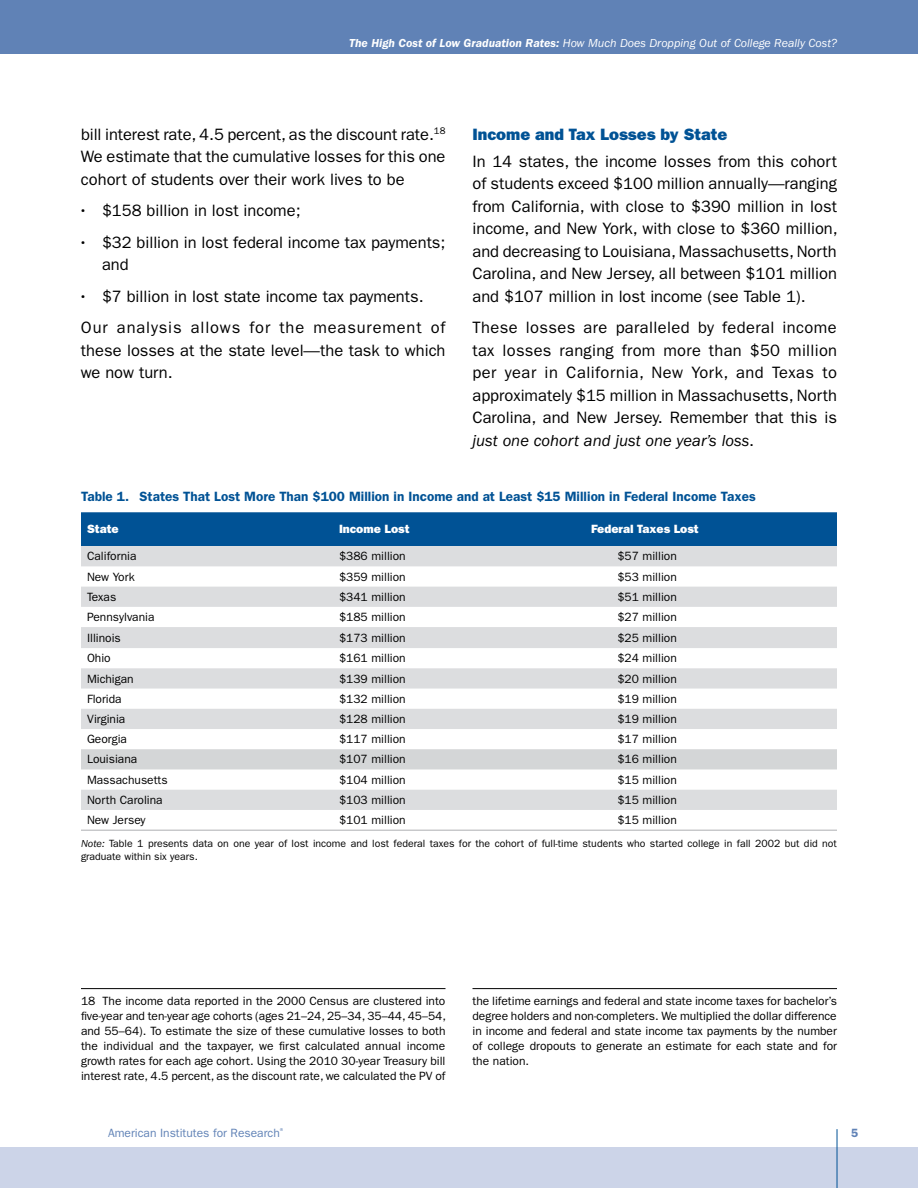
<style>
.page{position:relative;width:918px;height:1188px;background:#fff}
.page>*{position:absolute;margin:0;border:0;box-sizing:border-box;transform-origin:0 0}
.t1{font:16.5px/22.5px "ITC Franklin Gothic Std";color:#000;text-align:justify}
.t2{font:16.5px/31.5px "ITC Franklin Gothic Std";letter-spacing:.05em;color:#000}
.t3{font:16.5px "ITC Franklin Gothic Std Hvy";color:#005295}
.t4{font:600 13.5px "ITC Franklin Gothic Std";color:#005295}
.t5{font:12px/15px "ITC Franklin Gothic Std";color:#000;text-align:justify}
.t6{font:italic 12px "ITC Franklin Gothic Std";color:#fff}
.t7{font:12px "ITC Franklin Gothic Std Hvy";color:#fff}
.t8{font:12px "ITC Franklin Gothic Std";color:#6082b6}
.t9{font:600 12px "ITC Franklin Gothic Std";color:#6082b6}
.t10{font:10.5px/13.5px "ITC Franklin Gothic Std";color:#000}
.s1{font-weight:600}
.s2{font-family:"Legacy Sans Std";font-weight:700}
.s3{font-style:italic}
</style>
<div class="page">
<div style="left:0;top:1147px;width:918px;height:41px;background:#ccd4e8"></div>
<hr style="left:837px;top:1129px;width:1px;height:59px;background:#005295">
<div style="left:0;top:0;width:918px;height:54px;background:#6082b6"></div>
<hr style="left:472px;top:988px;width:365px;height:1px;background:#000">
<hr style="left:81px;top:988px;width:365px;height:1px;background:#000">
<div style="left:81px;top:512px;width:756px;height:34px;background:#005295"></div>
<svg style="left:81px;top:546px;width:756px;height:264px"></svg>
<div style="left:81px;top:749px;width:756px;height:20px;background:#d4d6d7"></div>
<hr style="left:81px;top:830px;width:252px;height:1px;background:#adafb2">
<hr style="left:333px;top:830px;width:252px;height:1px;background:#adafb2">
<hr style="left:585px;top:830px;width:252px;height:1px;background:#adafb2">
<p class="t6" style="left:349px;top:36px;width:489px"><span class="s1">The High Cost of Low Graduation Rates:</span> How Much Does Dropping Out of College Really Cost?</p>
<h1 class="t1" style="left:81px;top:123px;width:366px">bill interest rate, 4. 5 percent, as the discount rate. <sup>18<br></sup>We estimate that the cumulative losses for this one cohort of students over their work lives to be</h1>
<h1 class="t1" style="left:81px;top:200px;width:221px"><span class="s2">•</span> $158 billion in lost income;</h1>
<h1 class="t1" style="left:102px;top:231px;width:345px;text-indent:-21px"><span class="s2">•</span> $32 billion in lost federal income tax payments; and</h1>
<h1 class="t2" style="left:81px;top:281px;width:366px"><span class="s2">•</span> $7 billion in lost state income tax payments.<br>Our analysis allows for the measurement of</h1>
<h1 class="t1" style="left:81px;top:339px;width:366px">these losses at the state level—the task to which we now turn.</h1>
<h1 class="t3" style="left:472px;top:125px;width:256px">Income and Tax Losses by State</h1>
<p class="t1" style="left:472px;top:150px;width:367px">In 14 states, the income losses from this cohort of students exceed $100 million annually—ranging from California, with close to $390 million in lost income, and New York, with close to $360 million, and decreasing to Louisiana, Massachusetts, North Carolina, and New Jersey, all between $101 million and $107 million in lost income (see Table 1).</p>
<p class="t1" style="left:472px;top:317px;width:366px">These losses are paralleled by federal income tax losses ranging from more than $50 million per year in California, New York, and Texas to approximately $15 million in Massachusetts, North Carolina, and New Jersey. Remember that this is <span class="s3">just one cohort and just one year’s loss</span>.</p>
<p class="t4" style="left:81px;top:488px;width:676px">Table 1. States That Lost More Than $100 Million in Income and at Least $15 Million in Federal Income Taxes</p>
<p class="t7" style="left:87px;top:522px;width:33px">State</p>
<p class="t7" style="left:339px;top:522px;width:72px">Income Lost</p>
<p class="t7" style="left:591px;top:522px;width:109px">Federal Taxes Lost</p>
<p class="t5" style="left:87px;top:549px;width:51px">California</p>
<p class="t5" style="left:339px;top:549px;width:68px">$386 million</p>
<p class="t5" style="left:617px;top:549px;width:61px">$57 million</p>
<p class="t5" style="left:87px;top:569px;width:49px">New York</p>
<p class="t5" style="left:339px;top:569px;width:68px">$359 million</p>
<p class="t5" style="left:617px;top:569px;width:61px">$53 million</p>
<p class="t5" style="left:87px;top:589px;width:31px">Texas</p>
<p class="t5" style="left:339px;top:589px;width:68px">$341 million</p>
<p class="t5" style="left:617px;top:589px;width:61px">$51 million</p>
<p class="t5" style="left:87px;top:610px;width:69px">Pennsylvania</p>
<p class="t5" style="left:339px;top:610px;width:68px">$185 million</p>
<p class="t5" style="left:617px;top:610px;width:61px">$27 million</p>
<p class="t5" style="left:87px;top:630px;width:35px">Illinois</p>
<p class="t5" style="left:339px;top:630px;width:68px">$173 million</p>
<p class="t5" style="left:617px;top:630px;width:61px">$25 million</p>
<p class="t5" style="left:87px;top:651px;width:25px">Ohio</p>
<p class="t5" style="left:339px;top:651px;width:68px">$161 million</p>
<p class="t5" style="left:617px;top:651px;width:61px">$24 million</p>
<p class="t5" style="left:87px;top:671px;width:48px">Michigan</p>
<p class="t5" style="left:339px;top:671px;width:68px">$139 million</p>
<p class="t5" style="left:617px;top:671px;width:61px">$20 million</p>
<p class="t5" style="left:87px;top:691px;width:36px">Florida</p>
<p class="t5" style="left:339px;top:691px;width:68px">$132 million</p>
<p class="t5" style="left:617px;top:691px;width:61px">$19 million</p>
<p class="t5" style="left:87px;top:712px;width:40px">Virginia</p>
<p class="t5" style="left:339px;top:712px;width:68px">$128 million</p>
<p class="t5" style="left:617px;top:712px;width:61px">$19 million</p>
<p class="t5" style="left:87px;top:732px;width:42px">Georgia</p>
<p class="t5" style="left:339px;top:732px;width:68px">$117 million</p>
<p class="t5" style="left:617px;top:732px;width:61px">$17 million</p>
<p class="t5" style="left:87px;top:752px;width:52px">Louisiana</p>
<p class="t5" style="left:339px;top:752px;width:68px">$107 million</p>
<p class="t5" style="left:617px;top:752px;width:61px">$16 million</p>
<p class="t5" style="left:87px;top:772px;width:82px">Massachusetts</p>
<p class="t5" style="left:339px;top:772px;width:68px">$104 million</p>
<p class="t5" style="left:617px;top:772px;width:61px">$15 million</p>
<p class="t5" style="left:87px;top:792px;width:77px">North Carolina</p>
<p class="t5" style="left:339px;top:792px;width:68px">$103 million</p>
<p class="t5" style="left:617px;top:792px;width:61px">$15 million</p>
<p class="t5" style="left:87px;top:813px;width:60px">New Jersey</p>
<p class="t5" style="left:339px;top:813px;width:68px">$101 million</p>
<p class="t5" style="left:617px;top:813px;width:61px">$15 million</p>
<p class="t10" style="left:81px;top:837px;width:758px"><span class="s3">Note:</span> Table 1 presents data on one year of lost income and lost federal taxes for the cohort of full-time students who started college in fall 2002 but did not graduate within six years.</p>
<p class="t5" style="left:81px;top:994px;width:366px">18 The income data reported in the 2000 Census are clustered into five-year and ten-year age cohorts (ages 21–24, 25–34, 35–44, 45–54, and 55–64). To estimate the size of these cumulative losses to both the individual and the taxpayer, we first calculated annual income growth rates for each age cohort. Using the 2010 30-year Treasury bill interest rate, 4. 5 percent, as the discount rate, we calculated the PV of</p>
<p class="t5" style="left:472px;top:994px;width:366px">the lifetime earnings and federal and state income taxes for bachelor’s degree holders and non-completers. We multiplied the dollar difference in income and federal and state income tax payments by the number of college dropouts to generate an estimate for each state and for the nation.</p>
<p class="t8" style="left:108px;top:1126px;width:179px">American Institutes for Research<sup>®</sup></p>
<p class="t9" style="left:851px;top:1126px;width:9px">5</p>
</div>
